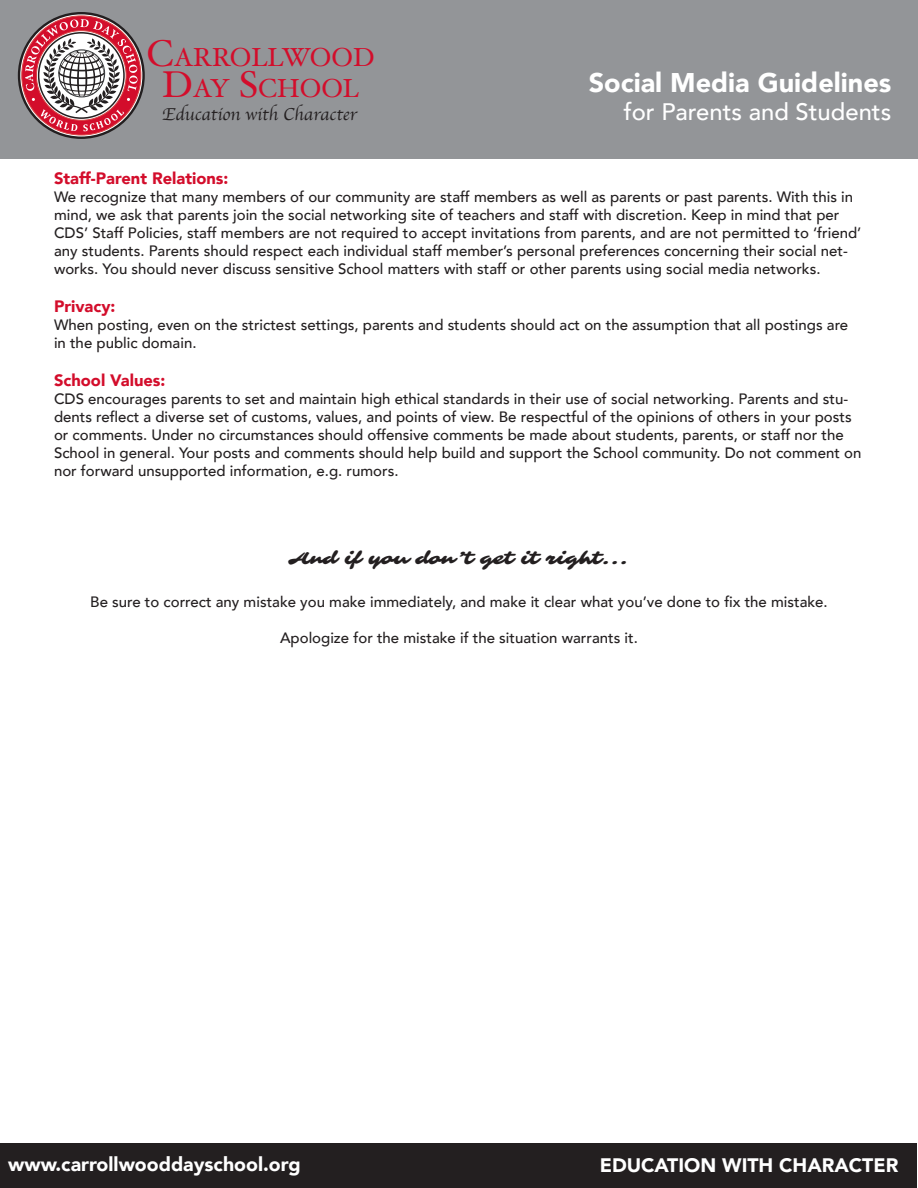
<style>
.page{position:relative;width:918px;height:1188px;background:#fff}
.page>*{position:absolute;margin:0;border:0;box-sizing:border-box;transform-origin:0 0}
.t1{font:900 27px "Avenir";color:#fff}
.t2{font:26.1px/30.8px "Hoefler Text";color:#d30d2b;text-align:center}
.t3{font:500 23.85px "Avenir";color:#fff}
.t4{font:900 19.5px "Avenir";color:#fff}
.t5{font:18px "Sarina";color:#231f20}
.t6{font:18px "Apple Chancery";color:#231f20}
.t7{font:900 16.5px "Avenir";color:#d30d2b}
.t8{font:500 15px/18px "Avenir";color:#231f20}
.s1{font-size:37.35px}
</style>
<div class="page">
<div style="left:0;top:0;width:918px;height:158px;background:#939598"></div>
<svg style="left:19px;top:13px;width:125px;height:125px"></svg>
<svg style="left:25px;top:19px;width:113px;height:112px;background:#b97c85"></svg>
<div style="left:1px;top:1144px;width:916px;height:44px;background:#231f20"></div>
<h2 class="t2" style="left:147px;top:42px;width:230px"><span class="s1">C</span>ARROLLWOOD<br><span class="s1">D</span>AY <span class="s1">S</span>CHOOL</h2>
<p class="t6" style="left:162px;top:100px;width:196px">Education with Character</p>
<h1 class="t1" style="left:589px;top:59px;width:304px">Social Media Guidelines</h1>
<h3 class="t3" style="left:624px;top:92px;width:269px">for Parents and Students</h3>
<p class="t7" style="left:54px;top:164px;width:176px">Staff-Parent Relations:</p>
<p class="t8" style="left:54px;top:187px;width:809px">We recognize that many members of our community are staff members as well as parents or past parents. With this in mind, we ask that parents join the social networking site of teachers and staff with discretion. Keep in mind that per CDS’ Staff Policies, staff members are not required to accept invitations from parents, and are not permitted to ‘friend’ any students. Parents should respect each individual staff member’s personal preferences concerning their social net&shy;works. You should never discuss sensitive School matters with staff or other parents using social media networks.</p>
<p class="t7" style="left:54px;top:292px;width:63px">Privacy:</p>
<p class="t8" style="left:54px;top:315px;width:796px">When posting, even on the strictest settings, parents and students should act on the assumption that all postings are in the public domain.</p>
<p class="t7" style="left:54px;top:366px;width:113px">School Values:</p>
<p class="t8" style="left:54px;top:388px;width:809px">CDS encourages parents to set and maintain high ethical standards in their use of social networking. Parents and stu&shy;dents reflect a diverse set of customs, values, and points of view. Be respectful of the opinions of others in your posts or comments. Under no circumstances should offensive comments be made about students, parents, or staff nor the School in general. Your posts and comments should help build and support the School community. Do not comment on nor forward unsupported information, e.g. rumors.</p>
<p class="t5" style="left:289px;top:547px;width:342px">And if you don’t get it right...</p>
<p class="t8" style="left:90px;top:592px;width:739px">Be sure to correct any mistake you make immediately, and make it clear what you’ve done to fix the mistake.</p>
<p class="t8" style="left:280px;top:628px;width:359px">Apologize for the mistake if the situation warrants it.</p>
<h3 class="t4" style="left:8px;top:1148px;width:294px">www.carrollwooddayschool.org</h3>
<h3 class="t4" style="left:600px;top:1148px;width:300px">EDUCATION WITH CHARACTER</h3>
</div>
